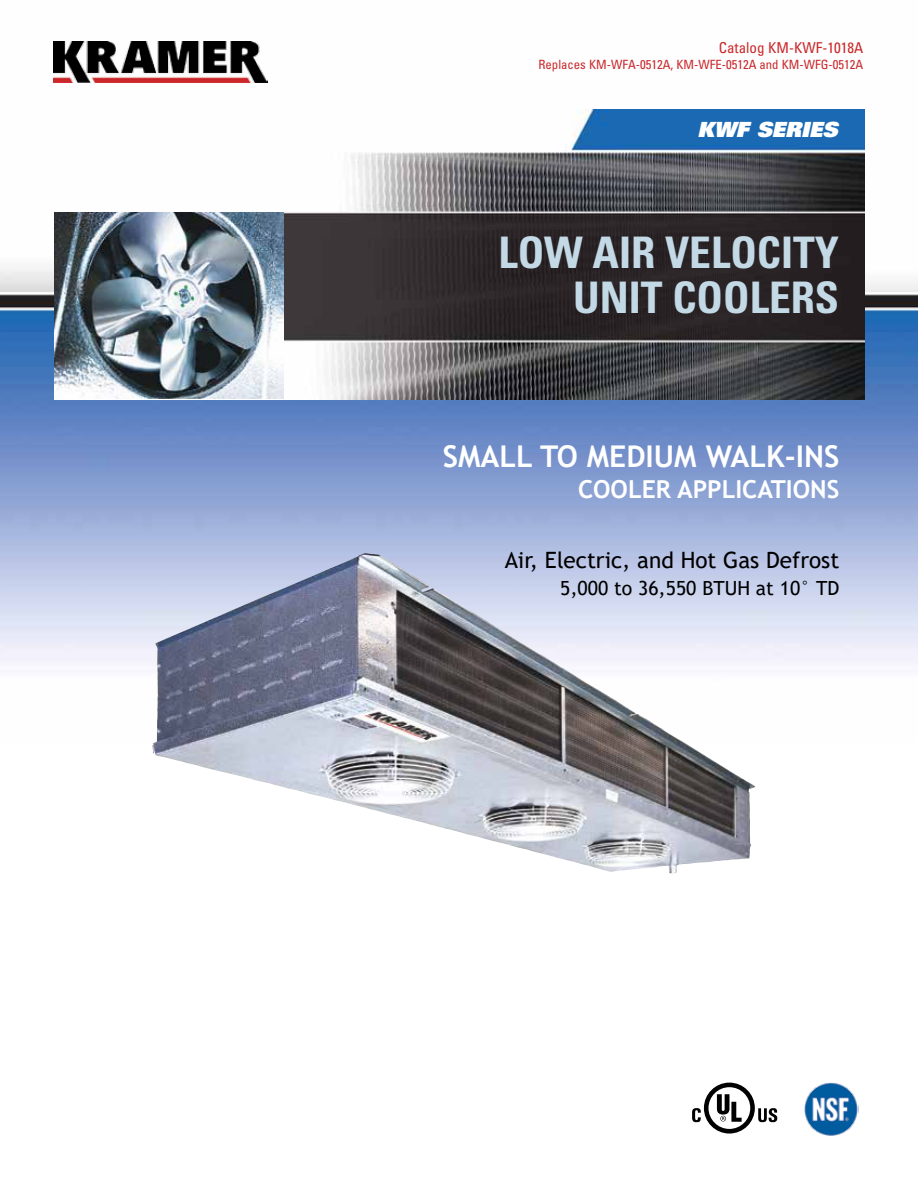
<style>
.page{position:relative;width:918px;height:1188px;background:#fff}
.page>*{position:absolute;margin:0;border:0;box-sizing:border-box;transform-origin:0 0}
.t1{font:700 condensed 43.5px/45px "Univers LT Std";color:#c4d9e6;text-align:right}
.t2{font:700 30px "Trebuchet MS";color:#fff}
.t3{font:700 24.75px "Trebuchet MS";color:#fff}
.t4{font:22.5px "Trebuchet MS";color:#000}
.t5{font:italic 900 21px "Univers LT";color:#fff}
.t6{font:19.5px "Trebuchet MS";color:#000}
.t7{font:condensed 15px "Univers LT Std";color:#ca282b}
.t8{font:condensed 12.75px "Univers LT Std";color:#ca282b}
</style>
<div class="page">
<img style="left:0;top:41px;width:918px;height:623px">
<img style="left:54px;top:42px;width:213px;height:41px">
<img style="left:55px;top:109px;width:810px;height:290px">
<svg style="left:692px;top:1083px;width:85px;height:51px"></svg>
<img style="left:804px;top:1082px;width:55px;height:54px">
<img style="left:54px;top:213px;width:230px;height:186px">
<img style="left:153px;top:555px;width:602px;height:319px">
<p class="t7" style="left:719px;top:38px;width:146px">Catalog KM-KWF-1018A</p>
<p class="t8" style="left:539px;top:57px;width:326px">Replaces KM-WFA-0512A, KM-WFE-0512A and KM-WFG-0512A</p>
<h3 class="t5" style="left:697px;top:115px;width:142px">KWF SERIES</h3>
<h1 class="t1" style="left:498px;top:230px;width:342px">LOW AIR VELOCITY<br>UNIT COOLERS</h1>
<h2 class="t2" style="left:443px;top:438px;width:398px">SMALL TO MEDIUM WALK-INS</h2>
<h3 class="t3" style="left:578px;top:473px;width:263px">COOLER APPLICATIONS</h3>
<h3 class="t4" style="left:505px;top:545px;width:336px">Air, Electric, and Hot Gas Defrost</h3>
<h3 class="t6" style="left:560px;top:576px;width:281px">5,000 to 36,550 BTUH at 10° TD</h3>
</div>
